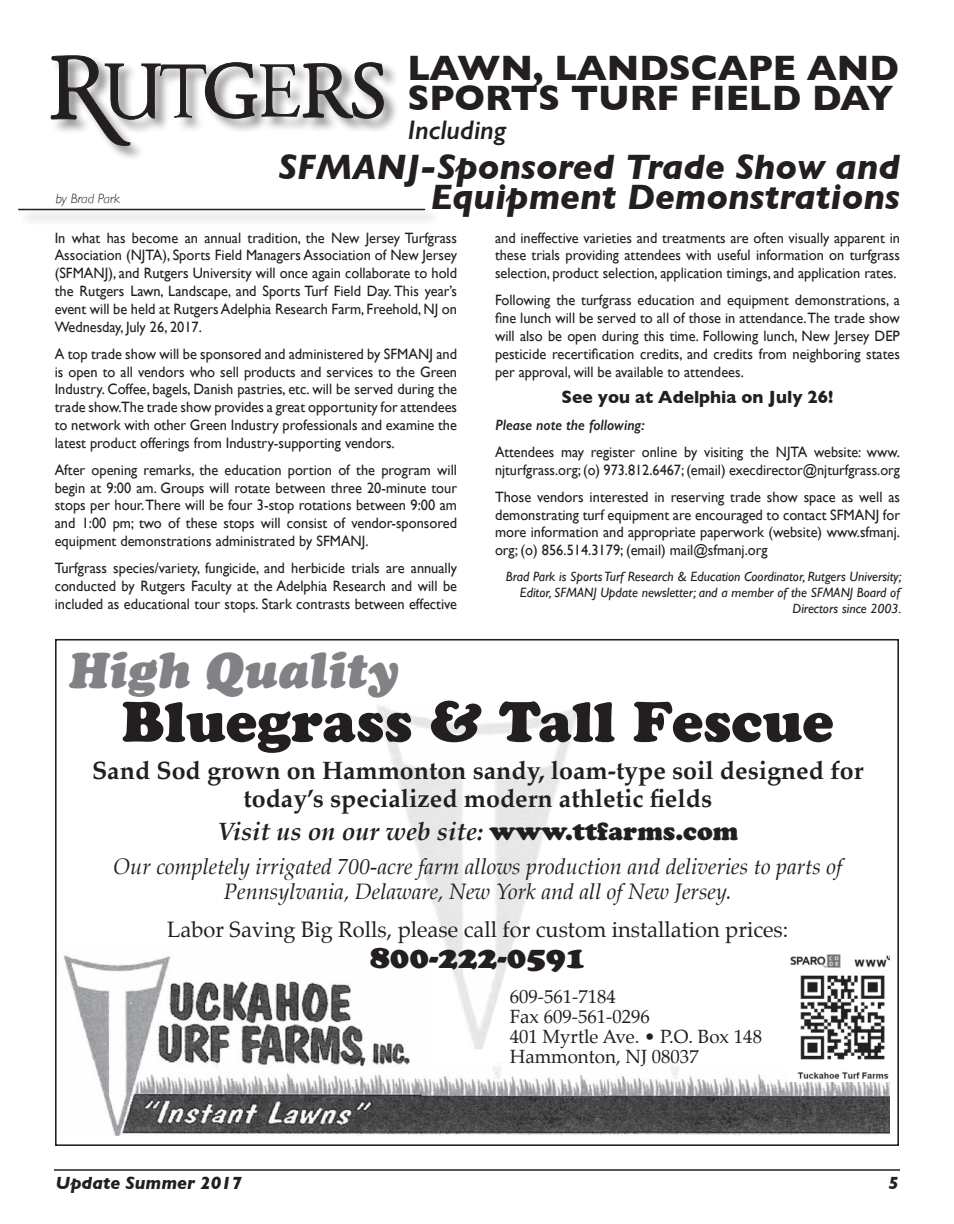
<style>
.page{position:relative;width:954px;height:1224px;background:#fff}
.page>*{position:absolute;margin:0;border:0;box-sizing:border-box;transform-origin:0 0}
.t1{font:56.1px "Cooper Black Std";color:#231f20}
.t2{font:italic 49.95px "Cooper Black Std";color:#808285}
.t3{font:italic 700 36px "Gill Sans";color:#231f20}
.t4{font:700 36px/30px "Gill Sans";color:#231f20}
.t5{font:31.2px "Cooper Black Std";color:#231f20}
.t6{font:italic 600 27px "Gill Sans";color:#231f20}
.t7{font:700 24.9px/28px "Palatino";color:#231f20;text-align:center}
.t8{font:italic 700 24.9px "Palatino";color:#231f20}
.t9{font:italic 21.9px/24.9px "Palatino";color:#231f20;text-align:center}
.t10{font:21.9px "Palatino";color:#231f20}
.t11{font:18.75px/20.2px "Palatino";color:#231f20}
.t12{font:700 18px "Gill Sans";color:#231f20;scale:.96 1}
.t13{font:italic 700 18px "Gill Sans";color:#231f20}
.t14{font:15px/17.9px "Gill Sans";color:#231f20;text-align:justify;scale:.96 1}
.t15{font:15px/17.9px "Gill Sans";color:#231f20;scale:.95 1}
.t16{font:italic 600 15px "Gill Sans";color:#231f20;scale:.96 1}
.t17{font:italic 13.5px/16.2px "Gill Sans";color:#231f20;text-align:right}
.t18{font:italic 300 13.5px "Gill Sans";color:#231f20}
.s1{font-family:"Cooper Black Std";font-weight:400;font-style:normal}
</style>
<div class="page">
<hr style="left:54px;top:1169px;width:846px;height:2px;background:#231f20">
<img style="left:63px;top:942px;width:541px;height:194px">
<img style="left:604px;top:1066px;width:286px;height:69px">
<img style="left:787px;top:954px;width:102px;height:127px">
<div style="left:50px;top:55px;width:349px;height:106px;background:#231f20;opacity:.5"></div>
<svg style="left:50px;top:55px;width:334px;height:106px"></svg>
<div style="left:18px;top:208px;width:422px;height:18px;background:#231f20;opacity:.5"></div>
<hr style="left:19px;top:209px;width:406px;height:1px;background:#231f20">
<h3 class="t4" style="left:407px;top:52px;width:493px">LAWN, LANDSCAPE AND<br>SPORTS TURF FIELD DAY</h3>
<h3 class="t6" style="left:407px;top:114px;width:101px">Including</h3>
<h3 class="t3" style="left:279px;top:146px;width:623px">SFMANJ-Sponsored Trade Show and</h3>
<p class="t18" style="left:56px;top:191px;width:66px">by Brad Park</p>
<h3 class="t3" style="left:430px;top:176px;width:471px">Equipment Demonstrations</h3>
<p class="t14" style="left:55px;top:228px;width:421px">In what has become an annual tradition, the New Jersey Turfgrass Association (NJTA), Sports Field Managers Association of New Jersey (SFMANJ), and Rutgers University will once again collaborate to hold the Rutgers Lawn, Landscape, and Sports Turf Field Day. This year’s event will be held at Rutgers Adelphia Research Farm, Freehold, NJ on Wednesday, July 26, 2017.</p>
<p class="t14" style="left:55px;top:345px;width:421px">A top trade show will be sponsored and administered by SFMANJ and is open to all vendors who sell products and services to the Green Industry. Coffee, bagels, Danish pastries, etc. will be served during the trade show.The trade show provides a great opportunity for attendees to network with other Green Industry professionals and examine the latest product offerings from Industry-supporting vendors.</p>
<p class="t14" style="left:55px;top:461px;width:421px">After opening remarks, the education portion of the program will begin at 9:00 am. Groups will rotate between three 20-minute tour stops per hour. There will be four 3-stop rotations between 9:00 am and 1:00 pm; two of these stops will consist of vendor-sponsored equipment demonstrations administrated by SFMANJ.</p>
<p class="t14" style="left:55px;top:559px;width:421px">Turfgrass species/variety, fungicide, and herbicide trials are annually conducted by Rutgers Faculty at the Adelphia Research and will be included as educational tour stops. Stark contrasts between effective</p>
<p class="t14" style="left:495px;top:228px;width:423px">and ineffective varieties and treatments are often visually apparent in these trials providing attendees with useful information on turfgrass selection, product selection, application timings, and application rates.</p>
<p class="t14" style="left:495px;top:291px;width:423px">Following the turfgrass education and equipment demonstrations, a fine lunch will be served to all of those in attendance.The trade show will also be open during this time. Following lunch, New Jersey DEP pesticide recertification credits, and credits from neighboring states per approval, will be available to attendees.</p>
<p class="t12" style="left:562px;top:383px;width:284px">See you at Adelphia on July 26!</p>
<p class="t16" style="left:495px;top:416px;width:157px">Please note the following:</p>
<p class="t15" style="left:495px;top:443px;width:428px">Attendees may register online by visiting the NJTA website: www. njturfgrass.org; (o) 973.812.6467; (email) execdirector@njturfgrass.org</p>
<p class="t14" style="left:495px;top:488px;width:423px">Those vendors interested in reserving trade show space as well as demonstrating turf equipment are encouraged to contact SFMANJ for more information and appropriate paperwork (website) www.sfmanj. org; (o) 856.514.3179; (email) mail@sfmanj.org</p>
<p class="t17" style="left:506px;top:568px;width:397px">Brad Park is Sports Turf Research &amp; Education Coordinator, Rutgers University;<br>Editor, SFMANJ Update newsletter; and a member of the SFMANJ Board of<br>Directors since 2003.</p>
<h2 class="t2" style="left:68px;top:640px;width:331px">High Quality</h2>
<h1 class="t1" style="left:122px;top:688px;width:713px">Bluegrass &amp; Tall Fescue</h1>
<h3 class="t7" style="left:92px;top:756px;width:773px">Sand Sod grown on Hammonton sandy, loam-type soil designed for today’s specialized modern athletic fields</h3>
<h3 class="t8" style="left:217px;top:812px;width:522px">Visit us on our web site: <span class="s1">www.ttfarms.com</span></h3>
<h3 class="t9" style="left:113px;top:854px;width:731px">Our completely irrigated 700-acre farm allows production and deliveries to parts of<br>Pennsylvania, Delaware, New York and all of New Jersey.</h3>
<h3 class="t10" style="left:167px;top:911px;width:623px">Labor Saving Big Rolls, please call for custom installation prices:</h3>
<h3 class="t5" style="left:370px;top:938px;width:217px">800-222-0591</h3>
<p class="t11" style="left:510px;top:986px;width:254px">609-561-7184<br>Fax 609-561-0296<br>401 Myrtle Ave. • P.O. Box 148<br>Hammonton, NJ 08037</p>
<p class="t13" style="left:56px;top:1173px;width:188px">Update Summer 2017</p>
<p class="t13" style="left:888px;top:1173px;width:12px">5</p>
</div>
